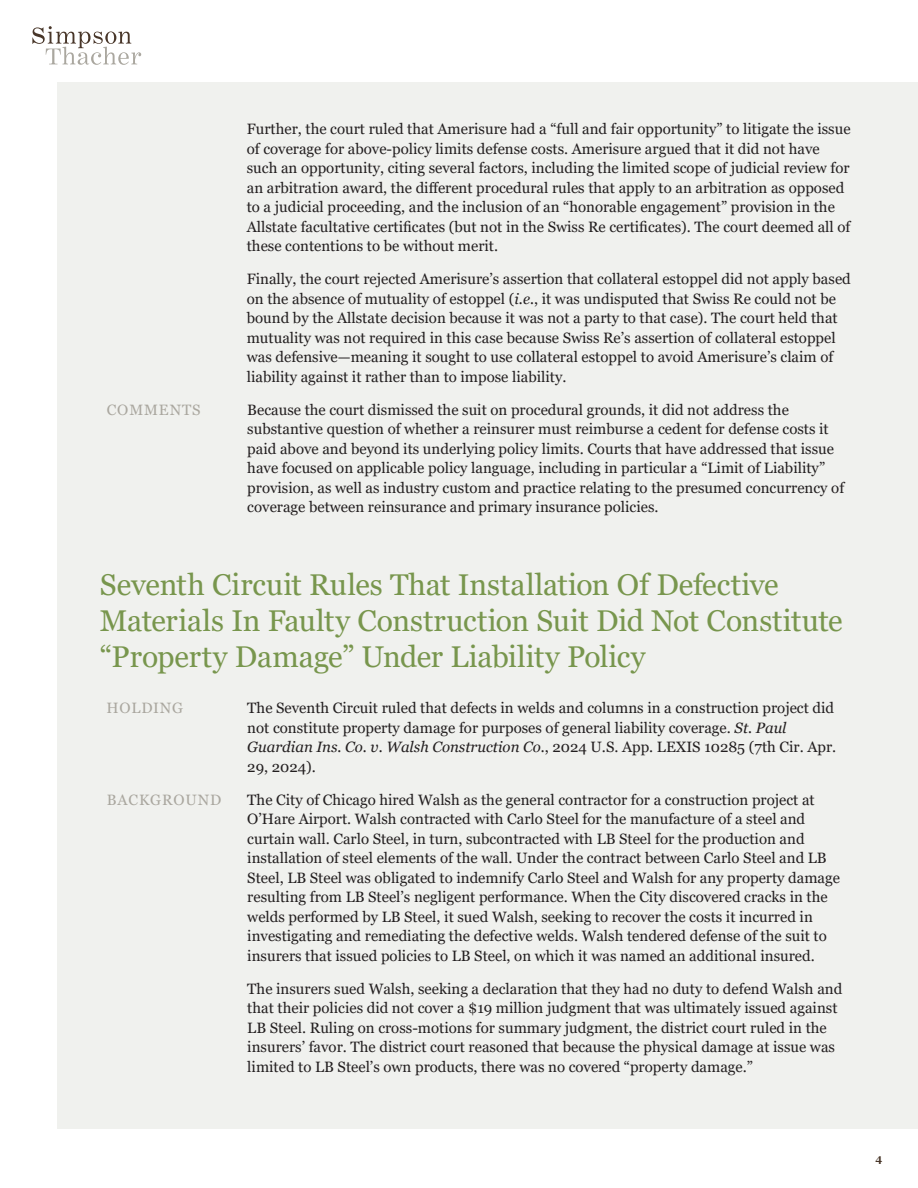
<style>
.page{position:relative;width:918px;height:1188px;background:#fff}
.page>*{position:absolute;margin:0;border:0;box-sizing:border-box;transform-origin:0 0}
.ILA_2023_Title{font:30px/36px "Georgia";letter-spacing:-.005em;color:#78964d}
.Standard_Text{font:15px/19.5px "Georgia";color:#231f20}
.Section_Head{font:15px "Georgia";letter-spacing:.06em;color:#aaa79f}
.GrayAllCaps{font:15px "Georgia";letter-spacing:.06em;color:#aaa79f}
.t1{font:700 10.5px "Georgia";color:#483629}
.s1{font-style:italic}
</style>
<div class="page">
<svg style="left:32px;top:26px;width:109px;height:39px"></svg>
<div style="left:57px;top:82px;width:861px;height:1047px;background:#f0f1ee"></div>
<p class="Standard_Text" style="left:247px;top:120px;width:605px">Further, the court ruled that Amerisure had a “full and fair opportunity” to litigate the issue of coverage for above-policy limits defense costs. Amerisure argued that it did not have such an opportunity, citing several factors, including the limited scope of judicial review for an arbitration award, the different procedural rules that apply to an arbitration as opposed to a judicial proceeding, and the inclusion of an “honorable engagement” provision in the Allstate facultative certificates (but not in the Swiss Re certificates). The court deemed all of these contentions to be without merit.</p>
<p class="Standard_Text" style="left:247px;top:270px;width:606px">Finally, the court rejected Amerisure’s assertion that collateral estoppel did not apply based on the absence of mutuality of estoppel (<span class="s1">i.e.</span>, it was undisputed that Swiss Re could not be bound by the Allstate decision because it was not a party to that case). The court held that mutuality was not required in this case because Swiss Re’s assertion of collateral estoppel was defensive—meaning it sought to use collateral estoppel to avoid Amerisure’s claim of liability against it rather than to impose liability.</p>
<p class="GrayAllCaps" style="left:107px;top:401px;width:95px">COMMENTS</p>
<p class="Standard_Text" style="left:247px;top:400px;width:598px">Because the court dismissed the suit on procedural grounds, it did not address the substantive question of whether a reinsurer must reimburse a cedent for defense costs it paid above and beyond its underlying policy limits. Courts that have addressed that issue have focused on applicable policy language, including in particular a “Limit of Liability” provision, as well as industry custom and practice relating to the presumed concurrency of coverage between reinsurance and primary insurance policies.</p>
<p class="ILA_2023_Title" style="left:100px;top:567px;width:744px">Seventh Circuit Rules That Installation Of Defective<br>Materials In Faulty Construction Suit Did Not Constitute “Property Damage” Under Liability Policy</p>
<p class="Section_Head" style="left:107px;top:699px;width:78px">HOLDING</p>
<p class="Standard_Text" style="left:247px;top:699px;width:590px">The Seventh Circuit ruled that defects in welds and columns in a construction project did not constitute property damage for purposes of general liability coverage. <span class="s1">St. Paul Guardian Ins. Co. v. Walsh Construction Co.</span>, 2024 U.S. App. LEXIS 10285 (7th Cir. Apr.<br>29, 2024).</p>
<p class="Section_Head" style="left:107px;top:791px;width:116px">BACKGROUND</p>
<p class="Standard_Text" style="left:247px;top:790px;width:594px">The City of Chicago hired Walsh as the general contractor for a construction project at O’Hare Airport. Walsh contracted with Carlo Steel for the manufacture of a steel and curtain wall. Carlo Steel, in turn, subcontracted with LB Steel for the production and installation of steel elements of the wall. Under the contract between Carlo Steel and LB Steel, LB Steel was obligated to indemnify Carlo Steel and Walsh for any property damage resulting from LB Steel’s negligent performance. When the City discovered cracks in the welds performed by LB Steel, it sued Walsh, seeking to recover the costs it incurred in investigating and remediating the defective welds. Walsh tendered defense of the suit to insurers that issued policies to LB Steel, on which it was named an additional insured.</p>
<p class="Standard_Text" style="left:247px;top:979px;width:597px">The insurers sued Walsh, seeking a declaration that they had no duty to defend Walsh and that their policies did not cover a $19 million judgment that was ultimately issued against LB Steel. Ruling on cross-motions for summary judgment, the district court ruled in the insurers’ favor. The district court reasoned that because the physical damage at issue was limited to LB Steel’s own products, there was no covered “property damage.”</p>
<p class="t1" style="left:876px;top:1152px;width:8px">4</p>
</div>
